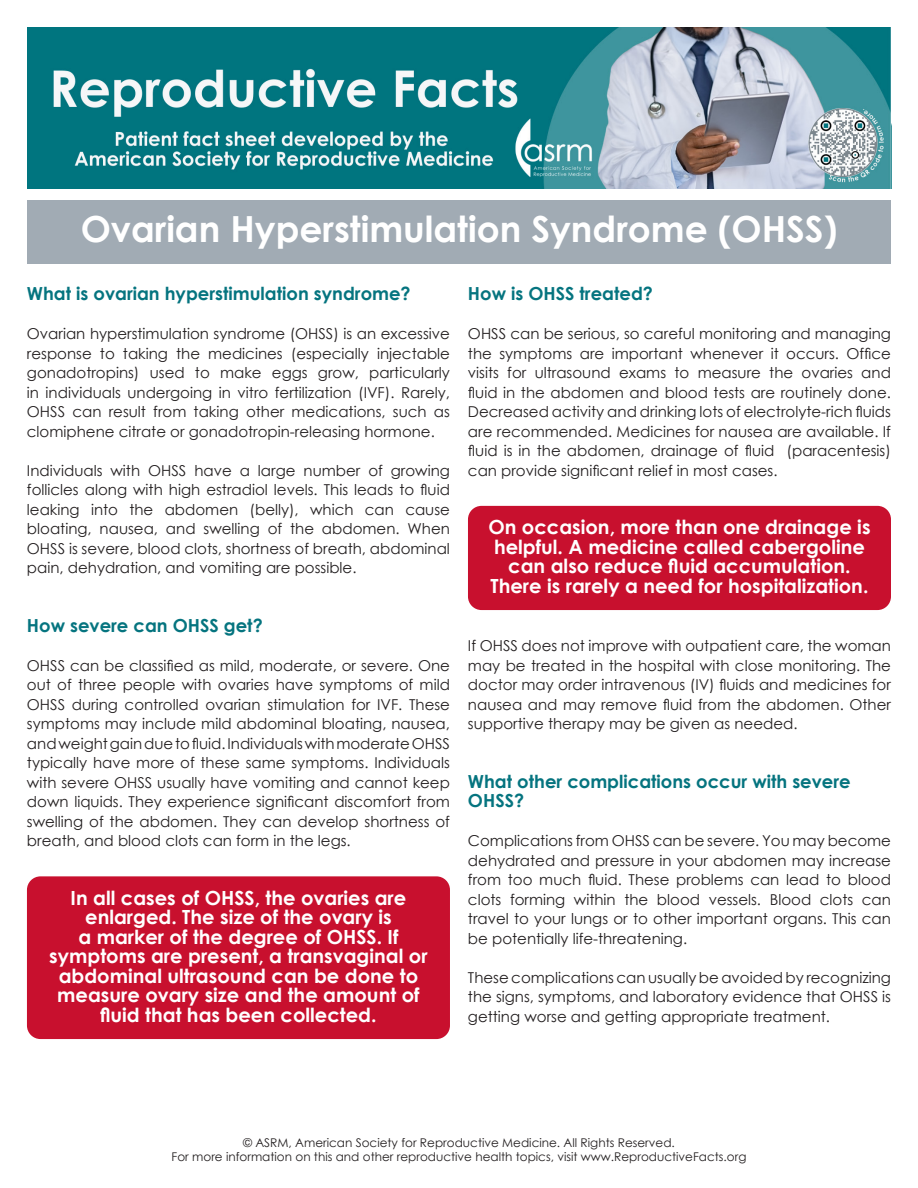
<style>
.page{position:relative;width:918px;height:1188px;background:#fff}
.page>*{position:absolute;margin:0;border:0;box-sizing:border-box;transform-origin:0 0}
.Main_Title{font:700 36px "Century Gothic";color:#fff}
.Red_Summary{font:700 19.5px/19.5px "Century Gothic";color:#fff;text-align:center}
.Subheading{font:700 18px/19.5px "Century Gothic";color:#05747f}
.Main_Body{font:15px/19.5px "Century Gothic";color:#231f20;text-align:justify}
.t1{font:12px/14.4px "Century Gothic";color:#231f20;text-align:center}
</style>
<div class="page">
<div style="left:27px;top:200px;width:864px;height:64px;background:#a1abb4"></div>
<div style="left:27px;top:876px;width:423px;height:163px;background:#c8102e;border-radius:14px"></div>
<div style="left:468px;top:506px;width:423px;height:104px;background:#c8102e;border-radius:14px"></div>
<img style="left:27px;top:27px;width:864px;height:162px">
<p class="Main_Title" style="left:81px;top:201px;width:758px">Ovarian Hyperstimulation Syndrome (OHSS)</p>
<p class="Subheading" style="left:27px;top:283px;width:385px">What is ovarian hyperstimulation syndrome?</p>
<p class="Main_Body" style="left:27px;top:324px;width:425px">Ovarian hyperstimulation syndrome (OHSS) is an excessive response to taking the medicines (especially injectable gonadotropins) used to make eggs grow, particularly in individuals undergoing in vitro fertilization (IVF). Rarely, OHSS can result from taking other medications, such as clomiphene citrate or gonadotropin-releasing hormone.</p>
<p class="Main_Body" style="left:27px;top:460px;width:425px">Individuals with OHSS have a large number of growing follicles along with high estradiol levels. This leads to fluid leaking into the abdomen (belly), which can cause bloating, nausea, and swelling of the abdomen. When OHSS is severe, blood clots, shortness of breath, abdominal pain, dehydration, and vomiting are possible.</p>
<p class="Subheading" style="left:468px;top:283px;width:187px">How is OHSS treated?</p>
<p class="Main_Body" style="left:468px;top:324px;width:425px">OHSS can be serious, so careful monitoring and managing the symptoms are important whenever it occurs. Office visits for ultrasound exams to measure the ovaries and fluid in the abdomen and blood tests are routinely done.<br>Decreased activity and drinking lots of electrolyte-rich fluids are recommended. Medicines for nausea are available. If fluid is in the abdomen, drainage of fluid (paracentesis) can provide significant relief in most cases.</p>
<p class="Red_Summary" style="left:488px;top:516px;width:384px">On occasion, more than one drainage is helpful. A medicine called cabergoline can also reduce fluid accumulation.<br>There is rarely a need for hospitalization.</p>
<p class="Subheading" style="left:27px;top:614px;width:237px">How severe can OHSS get?</p>
<p class="Main_Body" style="left:27px;top:655px;width:425px">OHSS can be classified as mild, moderate, or severe. One out of three people with ovaries have symptoms of mild OHSS during controlled ovarian stimulation for IVF. These symptoms may include mild abdominal bloating, nausea, and weight gain due to fluid. Individuals with moderate OHSS typically have more of these same symptoms. Individuals with severe OHSS usually have vomiting and cannot keep down liquids. They experience significant discomfort from swelling of the abdomen. They can develop shortness of breath, and blood clots can form in the legs.</p>
<p class="Red_Summary" style="left:49px;top:887px;width:380px">In all cases of OHSS, the ovaries are enlarged. The size of the ovary is<br>a marker of the degree of OHSS. If symptoms are present, a transvaginal or abdominal ultrasound can be done to measure ovary size and the amount of fluid that has been collected.</p>
<p class="Main_Body" style="left:468px;top:636px;width:425px">If OHSS does not improve with outpatient care, the woman may be treated in the hospital with close monitoring. The doctor may order intravenous (IV) fluids and medicines for nausea and may remove fluid from the abdomen. Other supportive therapy may be given as needed.</p>
<p class="Subheading" style="left:468px;top:770px;width:384px">What other complications occur with severe<br>OHSS?</p>
<p class="Main_Body" style="left:468px;top:831px;width:425px">Complications from OHSS can be severe. You may become dehydrated and pressure in your abdomen may increase from too much fluid. These problems can lead to blood clots forming within the blood vessels. Blood clots can travel to your lungs or to other important organs. This can be potentially life-threatening.</p>
<p class="Main_Body" style="left:468px;top:967px;width:425px">These complications can usually be avoided by recognizing the signs, symptoms, and laboratory evidence that OHSS is getting worse and getting appropriate treatment.</p>
<p class="t1" style="left:172px;top:1135px;width:576px">© ASRM, American Society for Reproductive Medicine. All Rights Reserved.<br>For more information on this and other reproductive health topics, visit www.ReproductiveFacts.org</p>
</div>
